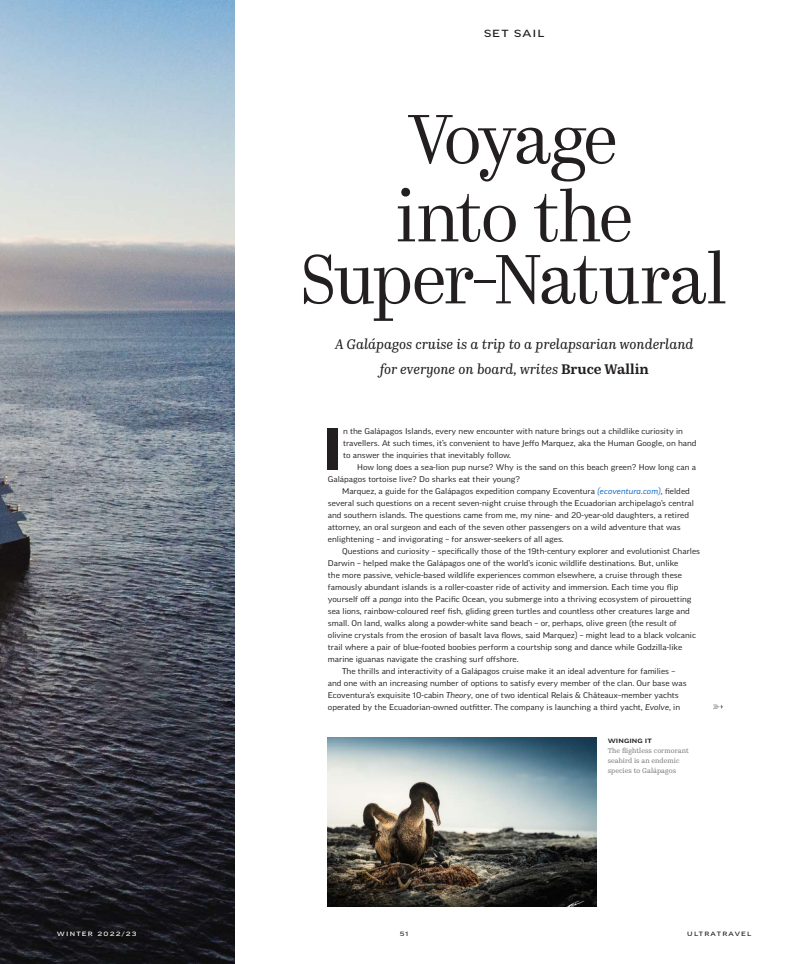
<style>
.page{position:relative;width:794px;height:964px;background:#fff}
.page>*{position:absolute;margin:0;border:0;box-sizing:border-box;transform-origin:0 0}
.t1{font:300 70px/78px "Kazimir";letter-spacing:-.035em;color:#231f20}
.t2{font:700 expanded 57.7px "Good Pro";color:#231f20}
.t3{font:italic 14px/25px "Kazimir Text";color:#231f20;text-align:center}
.t4{font:10px "Good Pro Extd News";letter-spacing:.11em;color:#231f20}
.t5{font:expanded 8px/12px "Good Pro";color:#231f20}
.t6{font:7px/10px "Kazimir Text";letter-spacing:.01em;color:#76787b}
.t7{font:6px "Good Pro Extd News";letter-spacing:.2em;color:#231f20}
.t8{font:6px "Good Pro Extd News";letter-spacing:.2em;color:#fff}
.t9{font:500 6px "Good Pro Extd";letter-spacing:.01em;color:#231f20}
.s1{font-weight:600;font-style:normal}
.s2{font-style:italic;color:#0563c1}
.s3{font-style:italic}
</style>
<div class="page">
<img style="left:0;top:0;width:235px;height:964px">
<img style="left:328px;top:738px;width:269px;height:169px">
<svg style="left:713px;top:704px;width:10px;height:5px"></svg>
<p class="t8" style="left:57px;top:930px;width:81px">WINTER 2022/23</p>
<p class="t4" style="left:484px;top:27px;width:62px">SET SAIL</p>
<h1 class="t1" style="left:395px;top:102px;width:240px">Voyage into the</h1>
<h1 class="t1" style="left:301px;top:242px;width:428px">Super-Natural</h1>
<h3 class="t3" style="left:335px;top:330px;width:360px">A Galápagos cruise is a trip to a prelapsarian wonderland for everyone on board, writes <span class="s1">Bruce Wallin</span></h3>
<h2 class="t2" style="left:323px;top:416px;width:22px">I</h2>
<p class="t5" style="left:343px;top:425px;width:355px">n the Galápagos Islands, every new encounter with nature brings out a childlike curiosity in travellers. At such times, it’s convenient to have Jeffo Marquez, aka the Human Google, on hand to answer the inquiries that inevitably follow.</p>
<p class="t5" style="left:328px;top:461px;width:370px;text-indent:29px">How long does a sea-lion pup nurse? Why is the sand on this beach green? How long can a<br>Galápagos tortoise live? Do sharks eat their young?</p>
<p class="t5" style="left:328px;top:485px;width:368px;text-indent:14px">Marquez, a guide for the Galápagos expedition company Ecoventura <span class="s2">(ecoventura.com)</span>, fielded several such questions on a recent seven-night cruise through the Ecuadorian archipelago’s central and southern islands. The questions came from me, my nine- and 20-year-old daughters, a retired attorney, an oral surgeon and each of the seven other passengers on a wild adventure that was enlightening – and invigorating – for answer-seekers of all ages.</p>
<p class="t5" style="left:342px;top:545px;width:360px">Questions and curiosity – specifically those of the 19th-century explorer and evolutionist Charles</p>
<p class="t5" style="left:328px;top:557px;width:352px">Darwin – helped make the Galápagos one of the world’s iconic wildlife destinations. But, unlike</p>
<p class="t5" style="left:328px;top:569px;width:356px">the more passive, vehicle-based wildlife experiences common elsewhere, a cruise through these</p>
<p class="t5" style="left:328px;top:581px;width:352px">famously abundant islands is a roller-coaster ride of activity and immersion. Each time you flip</p>
<p class="t5" style="left:328px;top:593px;width:365px">yourself off a <span class="s3">panga</span> into the Pacific Ocean, you submerge into a thriving ecosystem of pirouetting</p>
<p class="t5" style="left:328px;top:605px;width:363px">sea lions, rainbow-coloured reef fish, gliding green turtles and countless other creatures large and</p>
<p class="t5" style="left:328px;top:617px;width:350px">small. On land, walks along a powder-white sand beach – or, perhaps, olive green (the result of</p>
<p class="t5" style="left:328px;top:629px;width:370px">olivine crystals from the erosion of basalt lava flows, said Marquez) – might lead to a black volcanic</p>
<p class="t5" style="left:328px;top:641px;width:356px">trail where a pair of blue-footed boobies perform a courtship song and dance while Godzilla-like</p>
<p class="t5" style="left:328px;top:653px;width:192px">marine iguanas navigate the crashing surf offshore.</p>
<p class="t5" style="left:342px;top:665px;width:335px">The thrills and interactivity of a Galápagos cruise make it an ideal adventure for families –</p>
<p class="t5" style="left:328px;top:677px;width:360px">and one with an increasing number of options to satisfy every member of the clan. Our base was</p>
<p class="t5" style="left:328px;top:689px;width:352px">Ecoventura’s exquisite 10-cabin <span class="s3">Theory</span>, one of two identical Relais &amp; Châteaux–member yachts</p>
<p class="t5" style="left:328px;top:701px;width:354px">operated by the Ecuadorian-owned outfitter. The company is launching a third yacht, <span class="s3">Evolve</span>, in</p>
<p class="t9" style="left:607px;top:737px;width:46px">WINGING IT</p>
<p class="t6" style="left:607px;top:745px;width:83px">The flightless cormorant seabird is an endemic species to Galápagos</p>
<p class="t7" style="left:400px;top:930px;width:10px">51</p>
<p class="t7" style="left:687px;top:930px;width:66px">ULTRATRAVEL</p>
</div>
